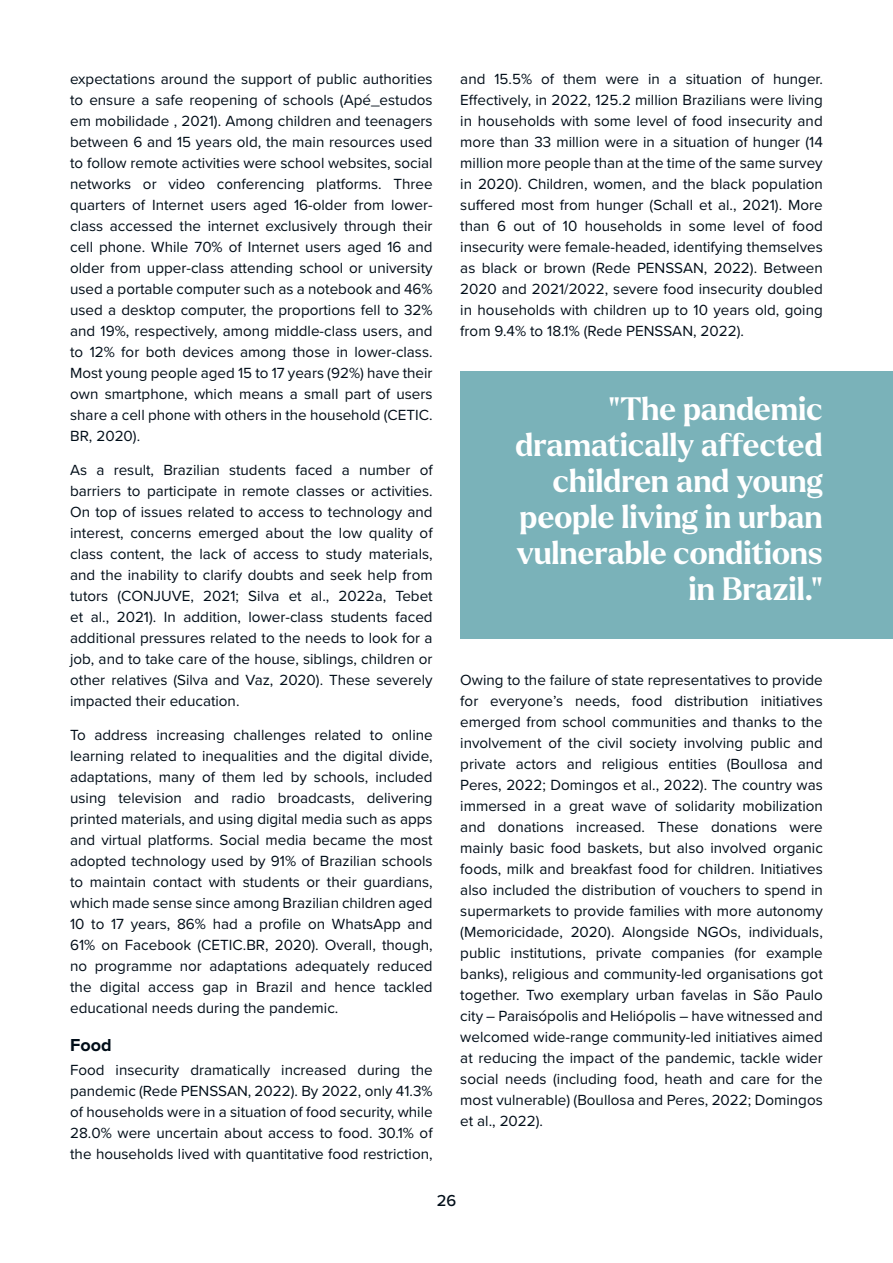
<style>
.page{position:relative;width:893px;height:1263px;background:#fff}
.page>*{position:absolute;margin:0;border:0;box-sizing:border-box;transform-origin:0 0}
.t1{font:700 31.5px/36px "Larken";color:#fff;text-align:right}
.t2{font:700 18px "Proxima Nova";color:#000d18}
.t3{font:500 16.5px "Proxima Nova";color:#000d18}
.t4{font:15.15px/21px "Proxima Nova";color:#000d18;text-align:justify}
</style>
<div class="page">
<div style="left:460px;top:371px;width:433px;height:268px;background:#7ab2b9"></div>
<p class="t4" style="left:70px;top:68px;width:364px">expectations around the support of public authorities to ensure a safe reopening of schools (Apé_estudos em mobilidade , 2021). Among children and teenagers between 6 and 15 years old, the main resources used to follow remote activities were school websites, social networks or video conferencing platforms. Three quarters of Internet users aged 16-older from lower&shy;class accessed the internet exclusively through their cell phone. While 70% of Internet users aged 16 and older from upper-class attending school or university used a portable computer such as a notebook and 46% used a desktop computer, the proportions fell to 32% and 19%, respectively, among middle-class users, and to 12% for both devices among those in lower-class.<br>Most young people aged 15 to 17 years (92%) have their own smartphone, which means a small part of users share a cell phone with others in the household (CETIC.<br>BR, 2020).</p>
<p class="t4" style="left:70px;top:459px;width:364px">As a result, Brazilian students faced a number of barriers to participate in remote classes or activities.<br>On top of issues related to access to technology and interest, concerns emerged about the low quality of class content, the lack of access to study materials, and the inability to clarify doubts and seek help from tutors (CONJUVE, 2021; Silva et al., 2022a, Tebet et al., 2021). In addition, lower-class students faced additional pressures related to the needs to look for a job, and to take care of the house, siblings, children or other relatives (Silva and Vaz, 2020). These severely impacted their education.</p>
<p class="t4" style="left:70px;top:723px;width:364px">To address increasing challenges related to online learning related to inequalities and the digital divide, adaptations, many of them led by schools, included using television and radio broadcasts, delivering printed materials, and using digital media such as apps and virtual platforms. Social media became the most adopted technology used by 91% of Brazilian schools to maintain contact with students or their guardians, which made sense since among Brazilian children aged 10 to 17 years, 86% had a profile on WhatsApp and 61% on Facebook (CETIC.BR, 2020). Overall, though, no programme nor adaptations adequately reduced the digital access gap in Brazil and hence tackled educational needs during the pandemic.</p>
<p class="t2" style="left:70px;top:1031px;width:43px">Food</p>
<p class="t4" style="left:70px;top:1059px;width:364px">Food insecurity dramatically increased during the pandemic (Rede PENSSAN, 2022). By 2022, only 41.3% of households were in a situation of food security, while 28.0% were uncertain about access to food. 30.1% of the households lived with quantitative food restriction,</p>
<p class="t4" style="left:460px;top:68px;width:364px">and 15.5% of them were in a situation of hunger.<br>Effectively, in 2022, 125.2 million Brazilians were living in households with some level of food insecurity and more than 33 million were in a situation of hunger (14 million more people than at the time of the same survey in 2020). Children, women, and the black population suffered most from hunger (Schall et al., 2021). More than 6 out of 10 households in some level of food insecurity were female-headed, identifying themselves as black or brown (Rede PENSSAN, 2022). Between 2020 and 2021/2022, severe food insecurity doubled in households with children up to 10 years old, going from 9.4% to 18.1% (Rede PENSSAN, 2022).</p>
<h1 class="t1" style="left:515px;top:391px;width:309px">"The pandemic dramatically affected children and young people living in urban vulnerable conditions in Brazil."</h1>
<p class="t4" style="left:460px;top:669px;width:364px">Owing to the failure of state representatives to provide for everyone’s needs, food distribution initiatives emerged from school communities and thanks to the involvement of the civil society involving public and private actors and religious entities (Boullosa and Peres, 2022; Domingos et al., 2022). The country was immersed in a great wave of solidarity mobilization and donations increased. These donations were mainly basic food baskets, but also involved organic foods, milk and breakfast food for children. Initiatives also included the distribution of vouchers to spend in supermarkets to provide families with more autonomy (Memoricidade, 2020). Alongside NGOs, individuals, public institutions, private companies (for example banks), religious and community-led organisations got together. Two exemplary urban favelas in São Paulo city – Paraisópolis and Heliópolis – have witnessed and welcomed wide-range community-led initiatives aimed at reducing the impact of the pandemic, tackle wider social needs (including food, heath and care for the most vulnerable) (Boullosa and Peres, 2022; Domingos et al., 2022).</p>
<p class="t3" style="left:437px;top:1188px;width:21px">26</p>
</div>
